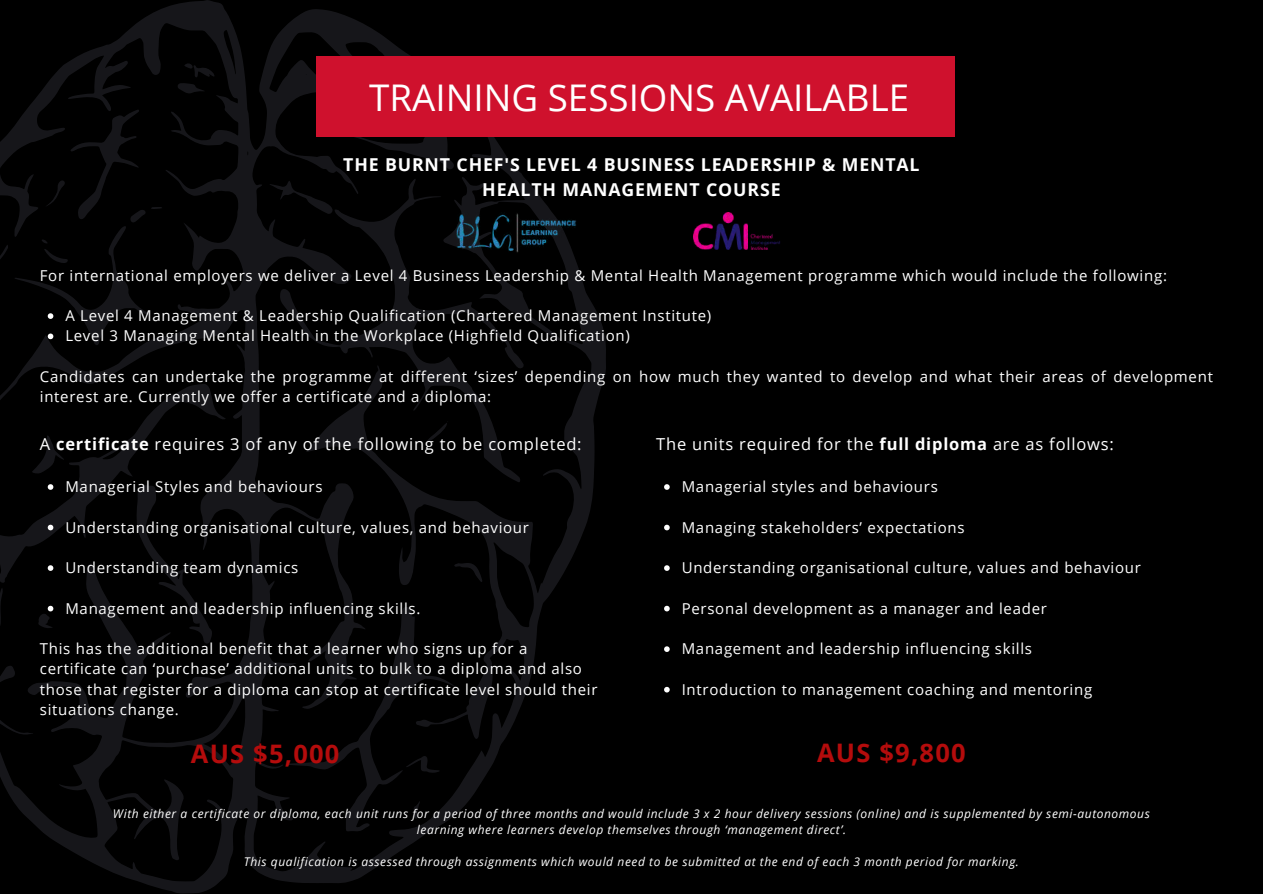
<style>
.page{position:relative;width:1263px;height:894px;background:#fff}
.page>*{position:absolute;margin:0;border:0;box-sizing:border-box;transform-origin:0 0}
.t1{font:36.75px "Open Sans";color:#fff}
.t2{font:700 25.5px "Open Sans";letter-spacing:.05em;color:#b40c0c}
.t3{font:700 17.7px/24.8px "Open Sans";letter-spacing:.05em;color:#fff;text-align:center}
.t4{font:16.5px "Open Sans";letter-spacing:.05em;color:#fff}
.t5{font:15px/20.2px "Open Sans";letter-spacing:.05em;color:#fff}
.t6{font:italic 12px/16px "Open Sans";letter-spacing:.05em;color:#fff;text-align:center}
.s1{font-weight:700}
</style>
<div class="page">
<div style="left:0;top:0;width:1263px;height:893px;background:#000"></div>
<svg style="left:0;top:0;width:606px;height:893px"></svg>
<svg style="left:279px;top:178px;width:245px;height:304px"></svg>
<svg style="left:269px;top:181px;width:64px;height:33px"></svg>
<svg style="left:454px;top:562px;width:28px;height:20px"></svg>
<svg style="left:287px;top:606px;width:169px;height:225px"></svg>
<svg style="left:427px;top:420px;width:21px;height:22px"></svg>
<svg style="left:0;top:244px;width:8px;height:41px"></svg>
<svg style="left:177px;top:83px;width:28px;height:11px"></svg>
<svg style="left:184px;top:63px;width:31px;height:14px"></svg>
<div style="left:316px;top:57px;width:638px;height:80px;background:#cf112d"></div>
<img style="left:457px;top:212px;width:120px;height:42px">
<img style="left:693px;top:212px;width:87px;height:37px">
<svg style="left:15px;top:109px;width:147px;height:236px"></svg>
<svg style="left:664px;top:484px;width:6px;height:5px"></svg>
<svg style="left:664px;top:524px;width:6px;height:6px"></svg>
<svg style="left:664px;top:565px;width:6px;height:5px"></svg>
<svg style="left:664px;top:605px;width:6px;height:6px"></svg>
<svg style="left:664px;top:646px;width:6px;height:5px"></svg>
<svg style="left:664px;top:686px;width:6px;height:6px"></svg>
<svg style="left:0;top:383px;width:226px;height:260px"></svg>
<h1 class="t1" style="left:369px;top:72px;width:541px">TRAINING SESSIONS AVAILABLE</h1>
<p class="t3" style="left:343px;top:152px;width:578px">THE BURNT CHEF'S LEVEL 4 BUSINESS LEADERSHIP &amp; MENTAL<br>HEALTH MANAGEMENT COURSE</p>
<p class="t5" style="left:40px;top:264px;width:1129px">For international employers we deliver a Level 4 Business Leadership &amp; Mental Health Management programme which would include the following:</p>
<p class="t5" style="left:65px;top:305px;width:647px">A Level 4 Management &amp; Leadership Qualification (Chartered Management Institute)<br>Level 3 Managing Mental Health in the Workplace (Highfield Qualification)</p>
<p class="t5" style="left:40px;top:366px;width:1174px">Candidates can undertake the programme at different ‘sizes’ depending on how much they wanted to develop and what their areas of development interest are. Currently we offer a certificate and a diploma:</p>
<p class="t4" style="left:656px;top:432px;width:459px">The units required for the <span class="s1">full diploma</span> are as follows:</p>
<p class="t5" style="left:682px;top:476px;width:258px">Managerial styles and behaviours</p>
<p class="t5" style="left:682px;top:516px;width:284px">Managing stakeholders’ expectations</p>
<p class="t5" style="left:682px;top:557px;width:461px">Understanding organisational culture, values and behaviour</p>
<p class="t5" style="left:682px;top:597px;width:367px">Personal development as a manager and leader</p>
<p class="t5" style="left:682px;top:638px;width:352px">Management and leadership influencing skills</p>
<p class="t5" style="left:682px;top:678px;width:412px">Introduction to management coaching and mentoring</p>
<p class="t4" style="left:40px;top:432px;width:543px">A <span class="s1">certificate</span> requires 3 of any of the following to be completed:</p>
<p class="t5" style="left:65px;top:476px;width:259px">Managerial Styles and behaviours</p>
<p class="t5" style="left:65px;top:516px;width:465px">Understanding organisational culture, values, and behaviour</p>
<p class="t5" style="left:65px;top:557px;width:235px">Understanding team dynamics</p>
<p class="t5" style="left:65px;top:597px;width:357px">Management and leadership influencing skills.</p>
<p class="t5" style="left:40px;top:638px;width:559px">This has the additional benefit that a learner who signs up for a certificate can ‘purchase’ additional units to bulk to a diploma and also those that register for a diploma can stop at certificate level should their situations change.</p>
<h2 class="t2" style="left:191px;top:735px;width:150px">AUS $5,000</h2>
<h2 class="t2" style="left:817px;top:734px;width:150px">AUS $9,800</h2>
<p class="t6" style="left:113px;top:805px;width:1038px">With either a certificate or diploma, each unit runs for a period of three months and would include 3 x 2 hour delivery sessions (online) and is supplemented by semi-autonomous learning where learners develop themselves through ‘management direct’.</p>
<p class="t6" style="left:244px;top:853px;width:777px">This qualification is assessed through assignments which would need to be submitted at the end of each 3 month period for marking.</p>
</div>
